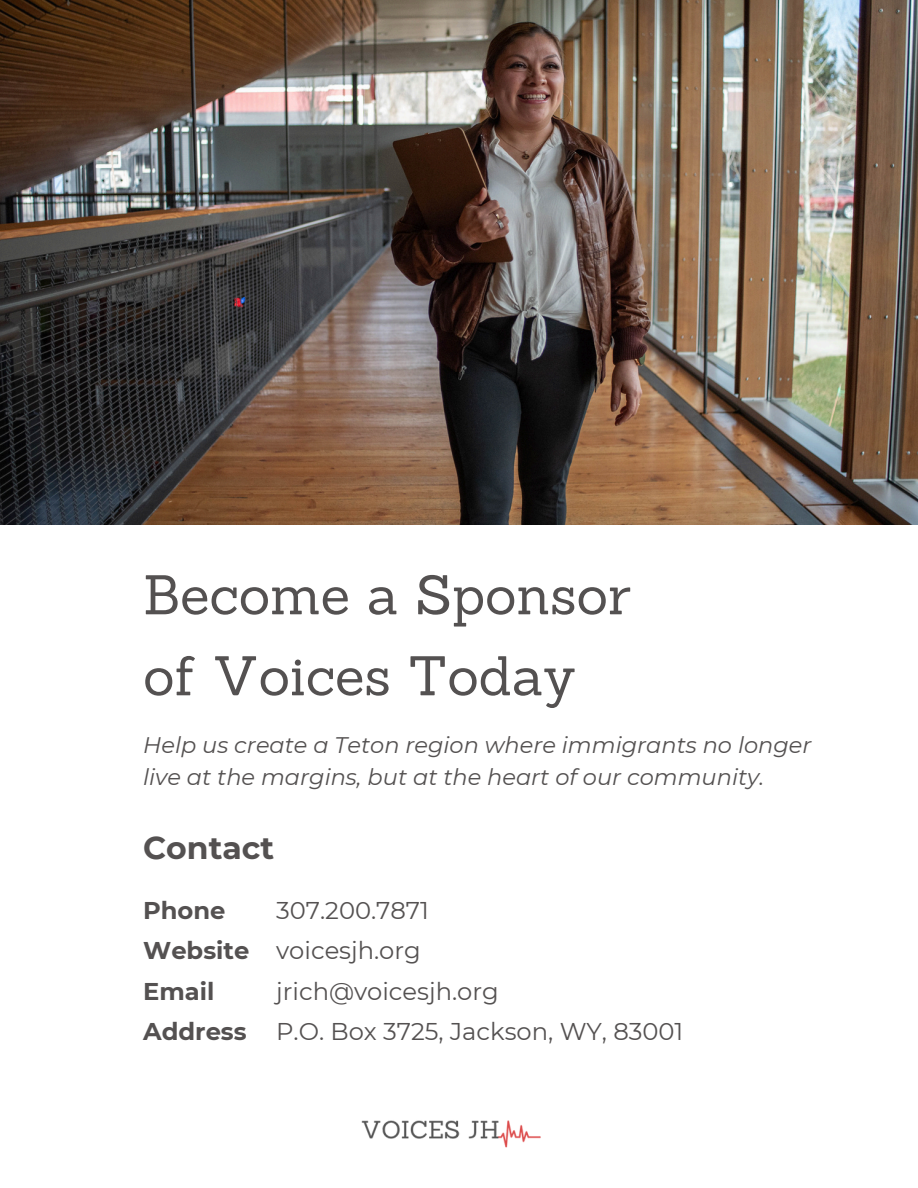
<style>
.page{position:relative;width:918px;height:1188px;background:#fff}
.page>*{position:absolute;margin:0;border:0;box-sizing:border-box;transform-origin:0 0}
.t1{font:54.45px/81px "Sanchez";color:#545151}
.t2{font:700 31.5px "Montserrat";color:#545151}
.t3{font:24.3px "Montserrat";color:#545151}
.t4{font:700 24.3px "Montserrat";color:#545151}
.t5{font:italic 22.5px/31.5px "Montserrat";color:#545151}
</style>
<div class="page">
<img style="left:0;top:0;width:917px;height:524px">
<img style="left:361px;top:1120px;width:180px;height:28px">
<p class="t1" style="left:143px;top:554px;width:489px">Become a Sponsor of Voices Today</p>
<p class="t5" style="left:143px;top:730px;width:670px">Help us create a Teton region where immigrants no longer live at the margins, but at the heart of our community.</p>
<h1 class="t2" style="left:143px;top:829px;width:132px">Contact</h1>
<h2 class="t4" style="left:143px;top:895px;width:84px">Phone</h2>
<p class="t3" style="left:276px;top:895px;width:154px">307.200.7871</p>
<h3 class="t4" style="left:143px;top:936px;width:108px">Website</h3>
<h3 class="t3" style="left:276px;top:936px;width:146px">voicesjh.org</h3>
<h3 class="t4" style="left:143px;top:976px;width:73px">Email</h3>
<h3 class="t3" style="left:276px;top:976px;width:224px">jrich@voicesjh.org</h3>
<p class="t4" style="left:143px;top:1016px;width:105px">Address</p>
<p class="t3" style="left:276px;top:1016px;width:409px">P.O. Box 3725, Jackson, WY, 83001</p>
</div>
